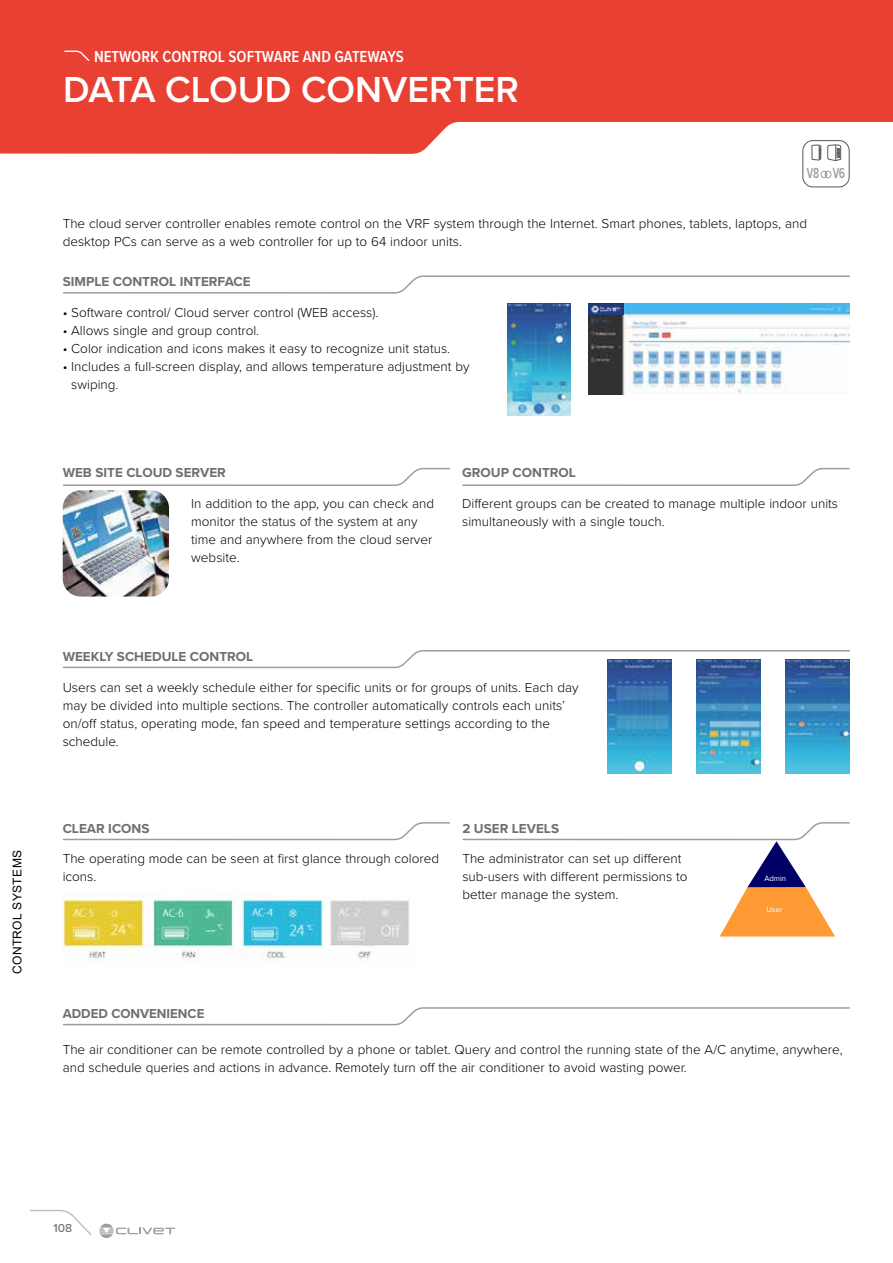
<style>
.page{position:relative;width:893px;height:1263px;background:#fff}
.page>*{position:absolute;margin:0;border:0;box-sizing:border-box;transform-origin:0 0}
.t1{font:600 37.5px "Proxima Nova";color:#fff}
.t2{font:600 16.5px "Proxima Nova Cond";color:#fff}
.t3{font:600 15px "Proxima Nova Cond";color:#9d9d9c;scale:.81 1}
.t4{font:300 13.5px/18px "Proxima Nova";color:#000}
.t5{font:700 13.5px "Proxima Nova";color:#706f6f}
.t6{font:12px "Arial";letter-spacing:.035em;color:#000}
.t7{font:500 12px "Proxima Nova";color:#706f6f}
.t8{font:7.65px "Proxima Nova";color:#fff}
</style>
<div class="page">
<svg style="left:30px;top:1209px;width:62px;height:26px"></svg>
<svg style="left:99px;top:1224px;width:76px;height:14px"></svg>
<svg style="left:0;top:0;width:893px;height:154px;background:#ea5448"></svg>
<svg style="left:63px;top:50px;width:28px;height:12px"></svg>
<svg style="left:62px;top:1007px;width:788px;height:19px"></svg>
<svg style="left:62px;top:275px;width:788px;height:19px"></svg>
<svg style="left:62px;top:650px;width:788px;height:19px"></svg>
<img style="left:589px;top:303px;width:261px;height:92px">
<img style="left:589px;top:303px;width:34px;height:11px">
<img style="left:608px;top:659px;width:64px;height:114px">
<img style="left:697px;top:659px;width:64px;height:114px">
<img style="left:785px;top:659px;width:65px;height:114px">
<img style="left:63px;top:490px;width:106px;height:106px">
<img style="left:63px;top:892px;width:346px;height:70px">
<div style="left:803px;top:141px;width:46px;height:46px;background:#fff;border-radius:10px"></div>
<div style="left:802px;top:140px;width:48px;height:47px;border:1px solid #575756;border-radius:10px"></div>
<svg style="left:811px;top:144px;width:31px;height:17px"></svg>
<div style="left:821px;top:171px;width:6px;height:7px;border:1px solid #9d9d9c;border-radius:50%"></div>
<div style="left:825px;top:171px;width:6px;height:7px;border:1px solid #9d9d9c;border-radius:50%"></div>
<img style="left:508px;top:303px;width:63px;height:113px">
<svg style="left:62px;top:467px;width:388px;height:19px"></svg>
<svg style="left:462px;top:467px;width:388px;height:19px"></svg>
<svg style="left:62px;top:822px;width:388px;height:19px"></svg>
<svg style="left:462px;top:822px;width:388px;height:114px"></svg>
<p class="t6" style="left:9px;top:974px;width:126px;rotate:-90deg">CONTROL SYSTEMS</p>
<p class="t2" style="left:94px;top:44px;width:311px">NETWORK CONTROL SOFTWARE AND GATEWAYS</p>
<h1 class="t1" style="left:63px;top:61px;width:458px">DATA CLOUD CONVERTER</h1>
<p class="t3" style="left:807px;top:162px;width:49px">V8 V6</p>
<p class="t4" style="left:63px;top:213px;width:746px">The cloud server controller enables remote control on the VRF system through the Internet. Smart phones, tablets, laptops, and desktop PCs can serve as a web controller for up to 64 indoor units.</p>
<p class="t5" style="left:63px;top:272px;width:189px">SIMPLE CONTROL INTERFACE</p>
<p class="t4" style="left:63px;top:303px;width:317px">• Software control/ Cloud server control (WEB access).</p>
<p class="t4" style="left:63px;top:321px;width:198px">• Allows single and group control.</p>
<p class="t4" style="left:63px;top:339px;width:389px">• Color indication and icons makes it easy to recognize unit status.</p>
<p class="t4" style="left:71px;top:357px;width:400px;text-indent:-9px">• Includes a full-screen display, and allows temperature adjustment by swiping.</p>
<p class="t5" style="left:63px;top:463px;width:165px">WEB SITE CLOUD SERVER</p>
<p class="t4" style="left:191px;top:494px;width:244px">In addition to the app, you can check and monitor the status of the system at any time and anywhere from the cloud server website.</p>
<p class="t5" style="left:462px;top:463px;width:115px">GROUP CONTROL</p>
<p class="t4" style="left:462px;top:494px;width:377px">Different groups can be created to manage multiple indoor units simultaneously with a single touch.</p>
<p class="t5" style="left:63px;top:646px;width:192px">WEEKLY SCHEDULE CONTROL</p>
<p class="t4" style="left:63px;top:677px;width:517px">Users can set a weekly schedule either for specific units or for groups of units. Each day may be divided into multiple sections. The controller automatically controls each units’ on/off status, operating mode, fan speed and temperature settings according to the schedule.</p>
<p class="t5" style="left:63px;top:818px;width:88px">CLEAR ICONS</p>
<p class="t4" style="left:63px;top:849px;width:378px">The operating mode can be seen at first glance through colored icons.</p>
<p class="t5" style="left:462px;top:818px;width:98px">2 USER LEVELS</p>
<p class="t4" style="left:462px;top:849px;width:227px">The administrator can set up different sub-users with different permissions to better manage the system.</p>
<p class="t5" style="left:63px;top:1003px;width:143px">ADDED CONVENIENCE</p>
<p class="t8" style="left:764px;top:872px;width:23px">Admin</p>
<p class="t8" style="left:766px;top:904px;width:17px">User</p>
<p class="t4" style="left:63px;top:1040px;width:781px">The air conditioner can be remote controlled by a phone or tablet. Query and control the running state of the A/C anytime, anywhere, and schedule queries and actions in advance. Remotely turn off the air conditioner to avoid wasting power.</p>
<p class="t7" style="left:53px;top:1219px;width:20px">108</p>
</div>
